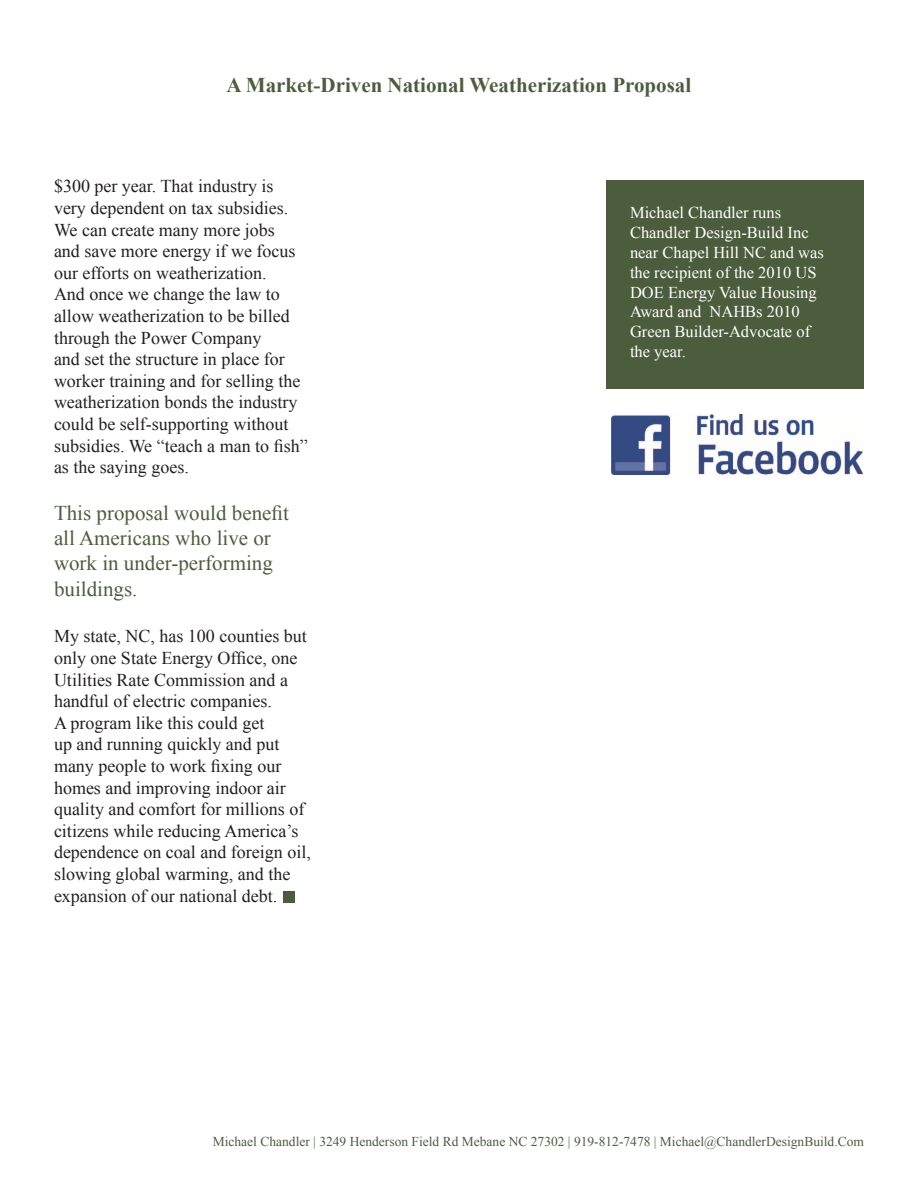
<style>
.page{position:relative;width:918px;height:1188px;background:#fff}
.page>*{position:absolute;margin:0;border:0;box-sizing:border-box;transform-origin:0 0}
.t1{font:21px/25.2px "Times New Roman";color:#4c5d3d}
.t2{font:700 21px "Times New Roman";color:#4c5d3d}
.t3{font:18px/21.6px "Times New Roman";color:#231f20}
.t4{font:16.5px/19.8px "Times New Roman";color:#fff}
.t5{font:13.5px "Times New Roman";color:#4c5d3d}
</style>
<div class="page">
<div style="left:283px;top:891px;width:12px;height:12px;background:#4c5d3d"></div>
<div style="left:606px;top:180px;width:258px;height:209px;background:#4c5d3d"></div>
<img style="left:612px;top:414px;width:250px;height:60px">
<p class="t2" style="left:227px;top:71px;width:466px">A Market-Driven National Weatherization Proposal</p>
<p class="t3" style="left:54px;top:175px;width:255px">$300 per year. That industry is very dependent on tax subsidies.<br>We can create many more jobs<br>and save more energy if we focus our efforts on weatherization.<br>And once we change the law to allow weatherization to be billed through the Power Company<br>and set the structure in place for worker training and for selling the weatherization bonds the industry could be self-supporting without subsidies. We “teach a man to fish” as the saying goes.</p>
<p class="t1" style="left:54px;top:500px;width:237px">This proposal would benefit all Americans who live or work in under-performing buildings.</p>
<p class="t3" style="left:54px;top:625px;width:258px">My state, NC, has 100 counties but only one State Energy Office, one<br>Utilities Rate Commission and a handful of electric companies.<br>A program like this could get<br>up and running quickly and put many people to work fixing our homes and improving indoor air quality and comfort for millions of citizens while reducing America’s dependence on coal and foreign oil, slowing global warming, and the expansion of our national debt.</p>
<p class="t4" style="left:630px;top:203px;width:195px">Michael Chandler runs<br>Chandler Design-Build Inc near Chapel Hill NC and was the recipient of the 2010 US<br>DOE Energy Value Housing<br>Award and NAHBs 2010<br>Green Builder-Advocate of the year.</p>
<p class="t5" style="left:213px;top:1133px;width:653px">Michael Chandler | 3249 Henderson Field Rd Mebane NC 27302 | 919-812-7478 | Michael@ChandlerDesignBuild.Com</p>
</div>
